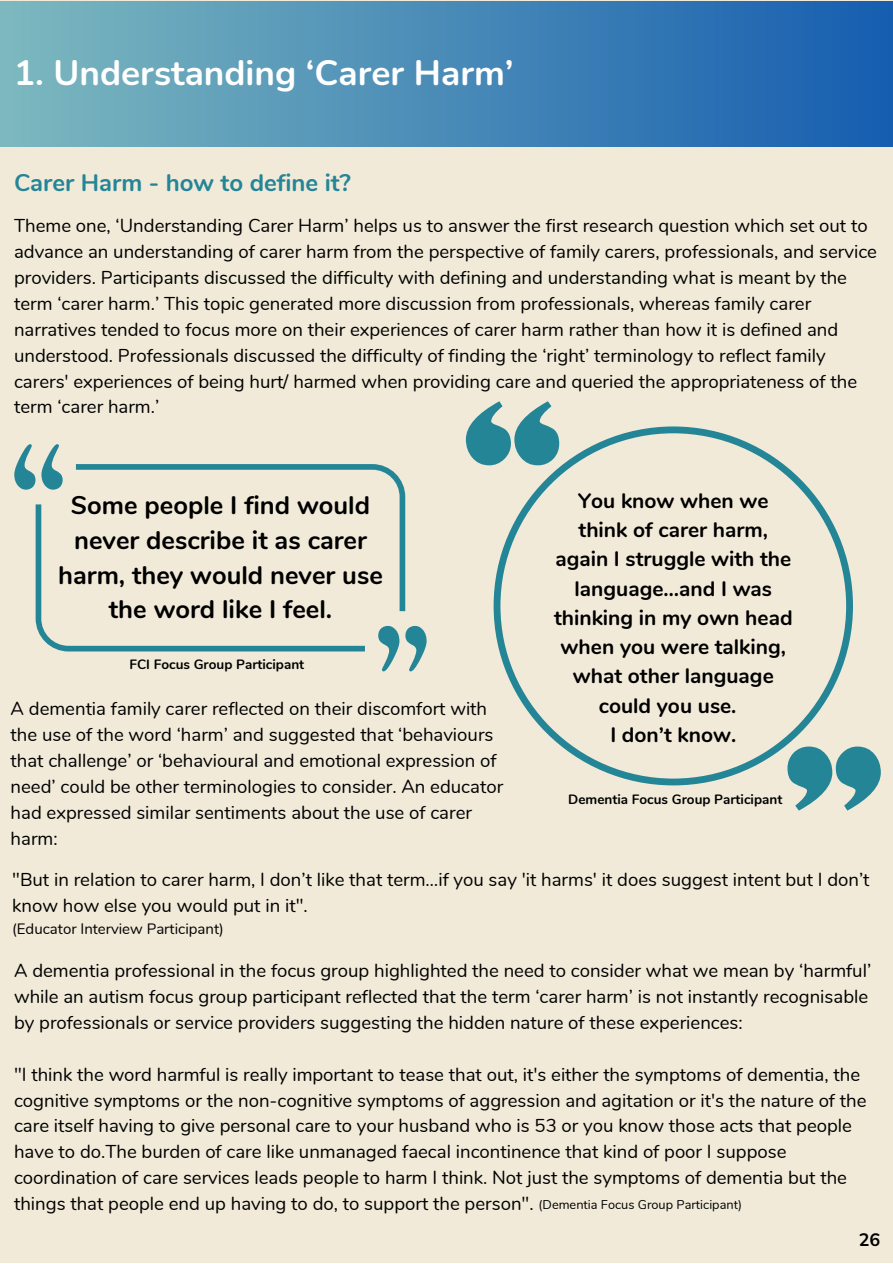
<style>
.page{position:relative;width:893px;height:1264px;background:#fff}
.page>*{position:absolute;margin:0;border:0;box-sizing:border-box;transform-origin:0 0}
.t1{font:700 35.1px "Nunito";color:#fff}
.t2{font:700 25.5px/34.8px "Nunito";color:#000;text-align:center}
.t3{font:700 24px "Nunito";color:#248596}
.t4{font:700 21px/29.2px "Nunito";color:#000;text-align:center}
.t5{font:18.6px/25.8px "Nunito";color:#000}
.t6{font:700 18px "Nunito";color:#000}
.t7{font:15px "Nunito";color:#000}
.t8{font:700 13.5px "Nunito";color:#000}
.s1{font-size:12.75px}
</style>
<div class="page">
<div style="left:0;top:0;width:892px;height:1262px;background:#f1ead9"></div>
<div style="left:0;top:1px;width:892px;height:146px;background:linear-gradient(to right,#7db9be,#165db0)"></div>
<svg style="left:36px;top:504px;width:329px;height:147px"></svg>
<svg style="left:76px;top:464px;width:329px;height:147px"></svg>
<svg style="left:41px;top:444px;width:22px;height:45px"></svg>
<svg style="left:14px;top:444px;width:21px;height:45px"></svg>
<svg style="left:378px;top:626px;width:21px;height:45px"></svg>
<svg style="left:405px;top:626px;width:21px;height:45px"></svg>
<svg style="left:466px;top:401px;width:86px;height:64px"></svg>
<svg style="left:493px;top:426px;width:359px;height:359px"></svg>
<svg style="left:787px;top:746px;width:93px;height:64px"></svg>
<h1 class="t1" style="left:14px;top:50px;width:501px">1. Understanding ‘Carer Harm’</h1>
<p class="t3" style="left:14px;top:166px;width:338px">Carer Harm - how to define it?</p>
<p class="t5" style="left:14px;top:213px;width:864px">Theme one, ‘Understanding Carer Harm’ helps us to answer the first research question which set out to advance an understanding of carer harm from the perspective of family carers, professionals, and service providers. Participants discussed the difficulty with defining and understanding what is meant by the term ‘carer harm.’ This topic generated more discussion from professionals, whereas family carer narratives tended to focus more on their experiences of carer harm rather than how it is defined and understood. Professionals discussed the difficulty of finding the ‘right’ terminology to reflect family carers' experiences of being hurt/ harmed when providing care and queried the appropriateness of the term ‘carer harm.’</p>
<p class="t4" style="left:554px;top:486px;width:240px">You know when we think of carer harm, again I struggle with the language…and I was thinking in my own head when you were talking, what other language could you use.<br>I don’t know.</p>
<h2 class="t2" style="left:58px;top:488px;width:326px">Some people I find would never describe it as carer harm, they would never use the word like I feel.</h2>
<p class="t8" style="left:129px;top:655px;width:176px">FCI Focus Group Participant</p>
<p class="t5" style="left:11px;top:696px;width:494px">A dementia family carer reflected on their discomfort with the use of the word ‘harm’ and suggested that ‘behaviours that challenge’ or ‘behavioural and emotional expression of need’ could be other terminologies to consider. An educator had expressed similar sentiments about the use of carer harm:</p>
<p class="t5" style="left:12px;top:867px;width:858px">"But in relation to carer harm, I don’t like that term…if you say 'it harms' it does suggest intent but I don’t know how else you would put in it".</p>
<p class="t7" style="left:12px;top:918px;width:213px">(Educator Interview Participant)</p>
<p class="t5" style="left:14px;top:958px;width:858px">A dementia professional in the focus group highlighted the need to consider what we mean by ‘harmful’ while an autism focus group participant reflected that the term ‘carer harm’ is not instantly recognisable by professionals or service providers suggesting the hidden nature of these experiences:</p>
<p class="t5" style="left:14px;top:1061px;width:853px">"I think the word harmful is really important to tease that out, it's either the symptoms of dementia, the cognitive symptoms or the non-cognitive symptoms of aggression and agitation or it's the nature of the care itself having to give personal care to your husband who is 53 or you know those acts that people have to do.The burden of care like unmanaged faecal incontinence that kind of poor I suppose coordination of care services leads people to harm I think. Not just the symptoms of dementia but the things that people end up having to do, to support the person". <span class="s1">(Dementia Focus Group Participant)</span></p>
<p class="t6" style="left:858px;top:1228px;width:23px">26</p>
<p class="t8" style="left:568px;top:790px;width:215px">Dementia Focus Group Participant</p>
</div>
